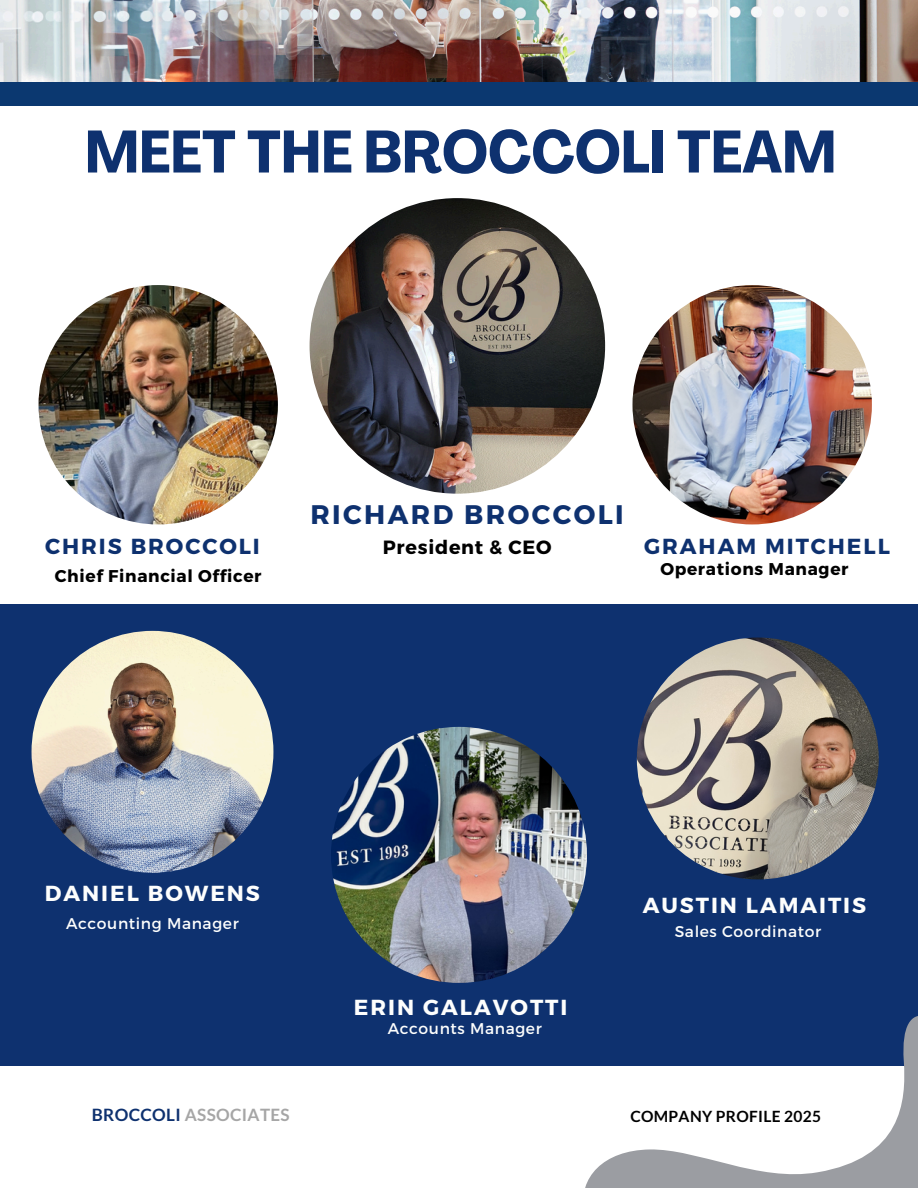
<style>
.page{position:relative;width:918px;height:1188px;background:#fff}
.page>*{position:absolute;margin:0;border:0;box-sizing:border-box;transform-origin:0 0}
.t1{font:700 condensed 58.95px "Agrandir";color:#0e316f}
.t2{font:700 26.85px "Montserrat";letter-spacing:.09em;color:#0e316f}
.t3{font:700 21.75px "Montserrat";letter-spacing:.09em;color:#fdfefd}
.t4{font:700 21.75px "Montserrat";letter-spacing:.09em;color:#0e316f}
.t5{font:700 19.2px "Montserrat";letter-spacing:.04em;color:#000}
.t6{font:700 17.1px "Montserrat";letter-spacing:.04em;color:#000}
.t7{font:700 17.1px "Lato";letter-spacing:.02em;color:#a6a6a6}
.t8{font:15.6px "Montserrat";letter-spacing:.04em;color:#fdfefd}
.t9{font:700 15.6px "Lato";letter-spacing:.02em;color:#000}
.s1{color:#0e316f}
</style>
<div class="page">
<div style="left:0;top:604px;width:918px;height:462px;background:#0e316f"></div>
<img style="left:637px;top:638px;width:242px;height:241px;border-radius:50%">
<img style="left:39px;top:285px;width:239px;height:239px;border-radius:50%">
<img style="left:632px;top:285px;width:240px;height:239px;border-radius:50%">
<img style="left:310px;top:198px;width:295px;height:296px;border-radius:50%">
<div style="left:0;top:60px;width:918px;height:46px;background:#0b3870"></div>
<img style="left:0;top:0;width:918px;height:82px">
<img style="left:331px;top:727px;width:256px;height:256px;border-radius:50%">
<img style="left:32px;top:631px;width:241px;height:242px;border-radius:50%">
<svg style="left:506px;top:832px;width:412px;height:356px"></svg>
<p class="t1" style="left:85px;top:128px;width:753px">MEET THE BROCCOLI TEAM</p>
<h4 class="t2" style="left:310px;top:497px;width:315px">RICHARD BROCCOLI</h4>
<p class="t4" style="left:45px;top:532px;width:216px">CHRIS BROCCOLI</p>
<p class="t5" style="left:383px;top:535px;width:170px">President &amp; CEO</p>
<h3 class="t6" style="left:55px;top:565px;width:208px">Chief Financial Officer</h3>
<p class="t4" style="left:644px;top:532px;width:247px">GRAHAM MITCHELL</p>
<h3 class="t6" style="left:660px;top:558px;width:190px">Operations Manager</h3>
<p class="t3" style="left:45px;top:879px;width:217px">DANIEL BOWENS</p>
<h3 class="t8" style="left:66px;top:913px;width:174px">Accounting Manager</h3>
<p class="t7" style="left:92px;top:1105px;width:199px"><span class="s1">BROCCOLI</span> ASSOCIATES</p>
<p class="t3" style="left:354px;top:993px;width:215px">ERIN GALAVOTTI</p>
<h3 class="t8" style="left:388px;top:1019px;width:156px">Accounts Manager</h3>
<h6 class="t3" style="left:643px;top:892px;width:225px">AUSTIN LAMAITIS</h6>
<p class="t8" style="left:675px;top:921px;width:148px">Sales Coordinator</p>
<p class="t9" style="left:630px;top:1106px;width:192px">COMPANY PROFILE 2025</p>
</div>
